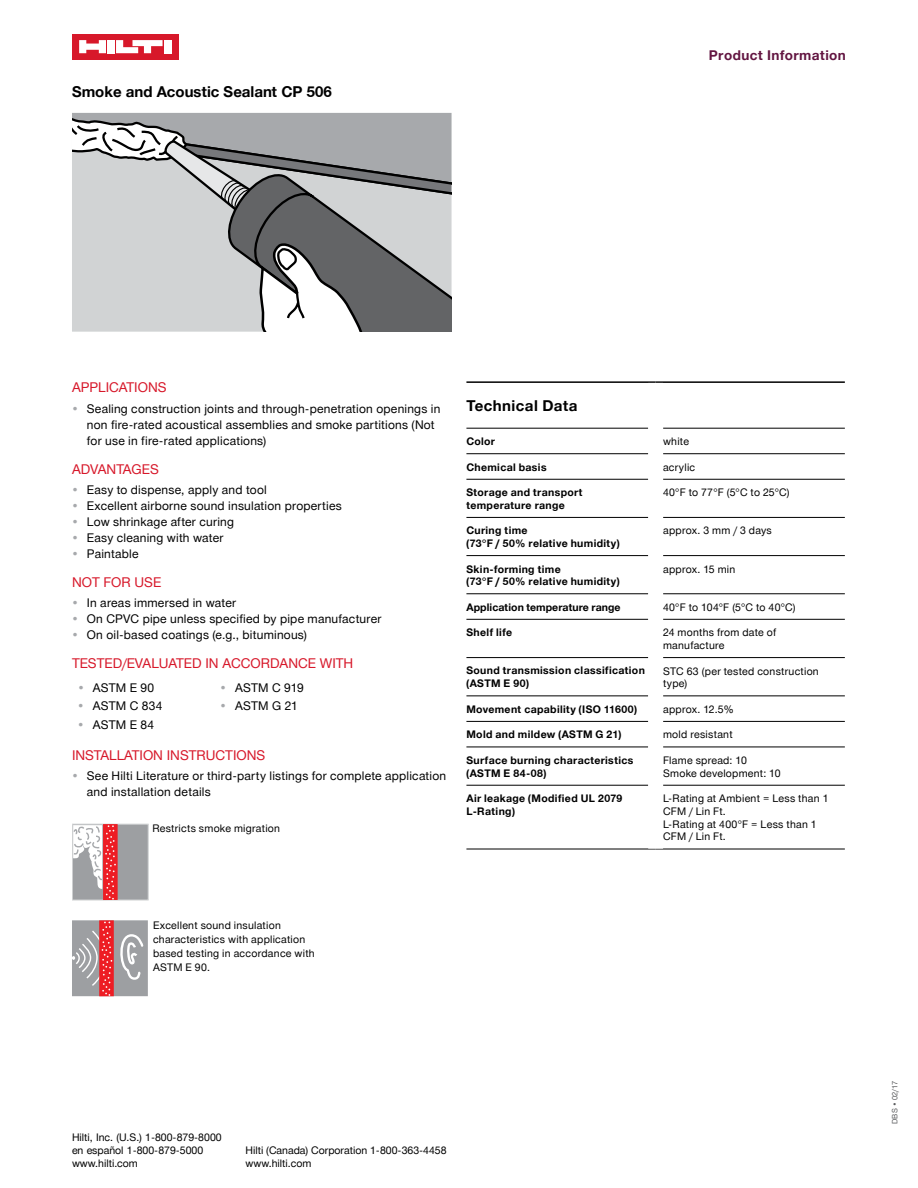
<style>
.page{position:relative;width:918px;height:1188px;background:#fff}
.page>*{position:absolute;margin:0;border:0;box-sizing:border-box;transform-origin:0 0}
.t1{font:700 15px "Hilti";color:#000}
.t2{font:700 15px "Hilti";letter-spacing:.03em;color:#000}
.t3{font:13.5px "Hilti";color:#d7182a}
.t4{font:700 13.5px "Hilti";letter-spacing:.035em;color:#621541}
.t5{font:12px/16px "Hilti";letter-spacing:.02em;color:#000}
.t6{font:10.5px/12.8px "Hilti";letter-spacing:.02em;color:#000}
.t7{font:700 10.5px/12.8px "Hilti";letter-spacing:.03em;color:#000}
.t8{font:10.5px/12.8px "Hilti";color:#000}
.t9{font:700 10.5px "Hilti";letter-spacing:.005em;color:#000}
.t10{font:7.5px "Hilti";letter-spacing:.03em;color:#58595b}
.s1{color:#a7a9ac}
</style>
<div class="page">
<div style="left:72px;top:34px;width:106px;height:25px;background:#d7182a"></div>
<div style="left:107px;top:40px;width:8px;height:13px;background:#fff"></div>
<div style="left:164px;top:40px;width:7px;height:13px;background:#fff"></div>
<svg style="left:79px;top:40px;width:27px;height:13px"></svg>
<svg style="left:116px;top:40px;width:47px;height:13px"></svg>
<hr style="left:466px;top:428px;width:182px;height:1px;background:#000">
<hr style="left:663px;top:428px;width:182px;height:1px;background:#000">
<hr style="left:466px;top:453px;width:182px;height:1px;background:#000">
<hr style="left:663px;top:453px;width:182px;height:1px;background:#000">
<hr style="left:466px;top:479px;width:182px;height:1px;background:#000">
<hr style="left:663px;top:479px;width:182px;height:1px;background:#000">
<hr style="left:466px;top:517px;width:182px;height:1px;background:#000">
<hr style="left:663px;top:517px;width:182px;height:1px;background:#000">
<hr style="left:466px;top:555px;width:182px;height:1px;background:#000">
<hr style="left:663px;top:555px;width:182px;height:1px;background:#000">
<hr style="left:466px;top:593px;width:182px;height:1px;background:#000">
<hr style="left:663px;top:593px;width:182px;height:1px;background:#000">
<hr style="left:466px;top:619px;width:182px;height:1px;background:#000">
<hr style="left:663px;top:619px;width:182px;height:1px;background:#000">
<hr style="left:466px;top:657px;width:182px;height:1px;background:#000">
<hr style="left:663px;top:657px;width:182px;height:1px;background:#000">
<hr style="left:466px;top:695px;width:182px;height:1px;background:#000">
<hr style="left:663px;top:695px;width:182px;height:1px;background:#000">
<hr style="left:466px;top:721px;width:182px;height:1px;background:#000">
<hr style="left:663px;top:721px;width:182px;height:1px;background:#000">
<hr style="left:466px;top:747px;width:182px;height:1px;background:#000">
<hr style="left:663px;top:747px;width:182px;height:1px;background:#000">
<hr style="left:466px;top:785px;width:182px;height:1px;background:#000">
<hr style="left:663px;top:785px;width:182px;height:1px;background:#000">
<hr style="left:466px;top:849px;width:190px;height:1px;background:#000">
<hr style="left:656px;top:849px;width:189px;height:1px;background:#000">
<hr style="left:466px;top:381px;width:190px;height:2px;background:#000">
<hr style="left:656px;top:381px;width:189px;height:2px;background:#000">
<svg style="left:72px;top:113px;width:380px;height:219px;background:#adaeb0"></svg>
<div style="left:72px;top:824px;width:76px;height:76px;background:#9d9fa2"></div>
<div style="left:72px;top:824px;width:77px;height:76px;border:1px solid #d1d3d4"></div>
<div style="left:103px;top:824px;width:15px;height:76px;background:#ed1d24"></div>
<svg style="left:72px;top:825px;width:44px;height:75px"></svg>
<div style="left:72px;top:920px;width:76px;height:76px;background:#9d9fa2"></div>
<svg style="left:99px;top:920px;width:15px;height:2px"></svg>
<svg style="left:72px;top:922px;width:72px;height:74px"></svg>
<p class="t1" style="left:72px;top:81px;width:261px">Smoke and Acoustic Sealant CP 506</p>
<p class="t4" style="left:709px;top:45px;width:139px">Product Information</p>
<p class="t3" style="left:72px;top:378px;width:94px">Applications</p>
<p class="t5" style="left:87px;top:400px;width:355px;text-indent:-15px"><span class="s1">•</span> Sealing construction joints and through-penetration openings in non fire-rated acoustical assemblies and smoke partitions (Not for use in fire-rated applications)</p>
<p class="t3" style="left:72px;top:459px;width:86px">Advantages</p>
<p class="t5" style="left:72px;top:481px;width:196px"><span class="s1">•</span> Easy to dispense, apply and tool</p>
<p class="t5" style="left:72px;top:497px;width:271px"><span class="s1">•</span> Excellent airborne sound insulation properties</p>
<p class="t5" style="left:72px;top:513px;width:164px"><span class="s1">•</span> Low shrinkage after curing</p>
<p class="t5" style="left:72px;top:529px;width:153px"><span class="s1">•</span> Easy cleaning with water</p>
<p class="t5" style="left:72px;top:545px;width:68px"><span class="s1">•</span> Paintable</p>
<p class="t3" style="left:72px;top:572px;width:91px">Not for use</p>
<p class="t5" style="left:72px;top:595px;width:166px"><span class="s1">•</span> I n areas immersed in water</p>
<p class="t5" style="left:72px;top:611px;width:311px"><span class="s1">•</span> On CPVC pipe unless specified by pipe manufacturer</p>
<p class="t5" style="left:72px;top:627px;width:237px"><span class="s1">•</span> On oil-based coatings (e.g., bituminous)</p>
<p class="t3" style="left:72px;top:654px;width:161px">Tested/evaluated in acc</p>
<p class="t3" style="left:251px;top:654px;width:104px">ordance with</p>
<p class="t5" style="left:78px;top:680px;width:78px"><span class="s1">•</span> ASTM E 90</p>
<p class="t5" style="left:220px;top:680px;width:85px"><span class="s1">•</span> ASTM C 919</p>
<p class="t5" style="left:78px;top:698px;width:86px"><span class="s1">•</span> ASTM C 834</p>
<p class="t5" style="left:220px;top:698px;width:79px"><span class="s1">•</span> ASTM G 21</p>
<p class="t5" style="left:78px;top:716px;width:78px"><span class="s1">•</span> ASTM E 84</p>
<p class="t3" style="left:72px;top:746px;width:22px">Installat</p>
<p class="t3" style="left:140px;top:746px;width:50px">ion instr</p>
<p class="t3" style="left:206px;top:746px;width:59px">uctions</p>
<p class="t5" style="left:87px;top:768px;width:361px;text-indent:-15px"><span class="s1">•</span> See Hilti Literature or third-party listings for complete application and installation details</p>
<p class="t6" style="left:152px;top:822px;width:129px">Restricts smoke migration</p>
<p class="t2" style="left:466px;top:395px;width:113px">Technical Data</p>
<p class="t7" style="left:466px;top:435px;width:30px">Color</p>
<p class="t6" style="left:663px;top:435px;width:27px">white</p>
<p class="t7" style="left:466px;top:460px;width:82px">Chemical basis</p>
<p class="t6" style="left:663px;top:460px;width:34px">acrylic</p>
<p class="t7" style="left:466px;top:486px;width:118px">Storage and transport temperature range</p>
<p class="t6" style="left:663px;top:486px;width:128px">40°F to 77°F (5°C to 25°C)</p>
<p class="t7" style="left:466px;top:524px;width:155px">Curing time<br>(73°F / 50% relative humidity)</p>
<p class="t6" style="left:663px;top:524px;width:110px">approx. 3 mm / 3 days</p>
<p class="t7" style="left:466px;top:562px;width:155px">Skin-forming time<br>(73°F / 50% relative humidity)</p>
<p class="t6" style="left:663px;top:562px;width:74px">approx. 15 min</p>
<p class="t9" style="left:466px;top:600px;width:156px">Application temperature range</p>
<p class="t6" style="left:663px;top:601px;width:134px">40°F to 104°F (5°C to 40°C)</p>
<p class="t7" style="left:466px;top:626px;width:47px">Shelf life</p>
<p class="t6" style="left:663px;top:626px;width:115px">24 months from date of manufacture</p>
<p class="t7" style="left:466px;top:664px;width:180px">Sound transmission classification (ASTM E 90)</p>
<p class="t6" style="left:663px;top:664px;width:157px">STC 63 (per tested construction type)</p>
<p class="t7" style="left:466px;top:702px;width:172px">Movement capability (ISO 11600)</p>
<p class="t6" style="left:663px;top:703px;width:72px">approx. 12.5%</p>
<p class="t7" style="left:466px;top:728px;width:156px">Mold and mildew (ASTM G 21)</p>
<p class="t6" style="left:663px;top:728px;width:71px">mold resistant</p>
<p class="t7" style="left:466px;top:754px;width:169px">Surface burning characteristics (ASTM E 84-08)</p>
<p class="t6" style="left:663px;top:754px;width:119px">Flame spread: 10<br>Smoke development: 10</p>
<p class="t7" style="left:466px;top:792px;width:157px">Air leakage (Modified UL 2079<br>L-Rating)</p>
<p class="t6" style="left:663px;top:792px;width:167px">L-Rating at Ambient = Less than 1<br>CFM / Lin Ft.<br>L-Rating at 400°F = Less than 1<br>CFM / Lin Ft.</p>
<p class="t6" style="left:153px;top:918px;width:163px;line-height:14px">Excellent sound insulation characteristics with application based testing in accordance with<br>ASTM E 90.</p>
<p class="t8" style="left:72px;top:1131px;width:151px">Hilti, Inc. (U.S.) 1-800-879-8000 en español 1-800-879-5000 www.hilti.com</p>
<p class="t8" style="left:246px;top:1144px;width:203px">Hilti (Canada) Corporation 1-800-363-4458 www.hilti.com</p>
<p class="t10" style="left:890px;top:1124px;width:45px;rotate:-90deg">DBS • 02/17</p>
</div>
